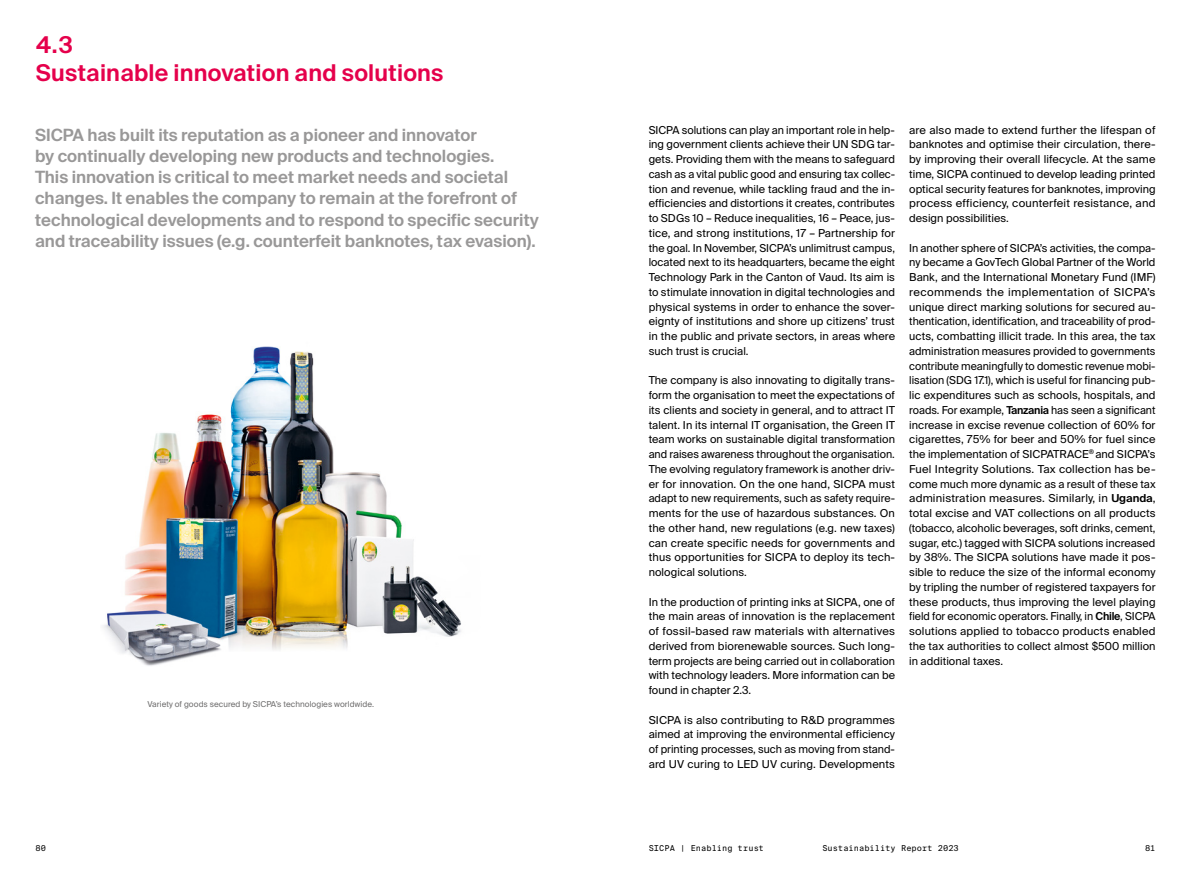
<style>
.page{position:relative;width:1191px;height:886px;background:#fff}
.page>*{position:absolute;margin:0;border:0;box-sizing:border-box;transform-origin:0 0}
.t1{font:600 23.12px/27.5px "Suisse Intl";letter-spacing:.01em;color:#e5004b}
.t2{font:600 16.88px/21.2px "Suisse Intl";color:#999898}
.t3{font:11px/14.8px "Suisse Intl";letter-spacing:.005em;color:#000;text-align:justify}
.t4{font:8.12px "Suisse Intl";letter-spacing:.005em;color:#706f6f}
.t5{font:8.12px "Suisse Intl Mono";color:#000}
.s1{font-weight:600}
</style>
<div class="page">
<img style="left:103px;top:346px;width:358px;height:320px">
<h1 class="t1" style="left:36px;top:32px;width:409px">4.3<br>Sustainable innovation and solutions</h1>
<p class="t2" style="left:35px;top:124px;width:505px">SICPA has built its reputation as a pioneer and innovator<br>by continually developing new products and technologies.<br>This innovation is critical to meet market needs and societal changes. It enables the company to remain at the forefront of technological developments and to respond to specific security and traceability issues (e.g. counterfeit banknotes, tax evasion).</p>
<p class="t3" style="left:648px;top:122px;width:248px">SICPA solutions can play an important role in help&shy;ing government clients achieve their UN SDG tar&shy;gets. Providing them with the means to safeguard cash as a vital public good and ensuring tax collec&shy;tion and revenue, while tackling fraud and the in&shy;efficiencies and distortions it creates, contributes to SDGs 10 – Reduce inequalities, 16 – Peace, jus&shy;tice, and strong institutions, 17 – Partnership for the goal. In November, SICPA’s unlimitrust campus, located next to its headquarters, became the eight Technology Park in the Canton of Vaud. Its aim is to stimulate innovation in digital technologies and physical systems in order to enhance the sover&shy;eignty of institutions and shore up citizens’ trust in the public and private sectors, in areas where such trust is crucial.</p>
<p class="t3" style="left:648px;top:373px;width:248px">The company is also innovating to digitally trans&shy;form the organisation to meet the expectations of its clients and society in general, and to attract IT talent. In its internal IT organisation, the Green IT team works on sustainable digital transformation and raises awareness throughout the organisation.<br>The evolving regulatory framework is another driv&shy;er for innovation. On the one hand, SICPA must adapt to new requirements, such as safety require&shy;ments for the use of hazardous substances. On the other hand, new regulations (e.g. new taxes) can create specific needs for governments and thus opportunities for SICPA to deploy its tech&shy;nological solutions.</p>
<p class="t3" style="left:648px;top:594px;width:248px">In the production of printing inks at SICPA, one of the main areas of innovation is the replacement of fossil-based raw materials with alternatives derived from biorenewable sources. Such long&shy;term projects are being carried out in collaboration with technology leaders. More information can be found in chapter 2.3.</p>
<p class="t3" style="left:648px;top:712px;width:248px">SICPA is also contributing to R&amp;D programmes aimed at improving the environmental efficiency of printing processes, such as moving from stand&shy;ard UV curing to LED UV curing. Developments</p>
<p class="t4" style="left:147px;top:700px;width:228px">Variety of goods secured by SICPA’s technologies worldwide.</p>
<p class="t3" style="left:909px;top:122px;width:248px">are also made to extend further the lifespan of banknotes and optimise their circulation, there&shy;by improving their overall lifecycle. At the same time, SICPA continued to develop leading printed optical security features for banknotes, improving process efficiency, counterfeit resistance, and design possibilities.</p>
<p class="t3" style="left:909px;top:240px;width:248px">In another sphere of SICPA’s activities, the compa&shy;ny became a GovTech Global Partner of the World Bank, and the International Monetary Fund (IMF) recommends the implementation of SICPA’s unique direct marking solutions for secured au&shy;thentication, identification, and traceability of prod&shy;ucts, combatting illicit trade. In this area, the tax administration measures provided to governments contribute meaningfully to domestic revenue mobi&shy;lisation (SDG 17.1), which is useful for financing pub&shy;lic expenditures such as schools, hospitals, and roads. For example, <span class="s1">Tanzania</span> has seen a significant increase in excise revenue collection of 60% for cigarettes, 75% for beer and 50% for fuel since the implementation of SICPATRACE<sup>®</sup> and SICPA’s Fuel Integrity Solutions. Tax collection has be&shy;come much more dynamic as a result of these tax administration measures. Similarly, in <span class="s1">Uganda</span>, total excise and VAT collections on all products (tobacco, alcoholic beverages, soft drinks, cement, sugar, etc.) tagged with SICPA solutions increased by 38%. The SICPA solutions have made it pos&shy;sible to reduce the size of the informal economy by tripling the number of registered taxpayers for these products, thus improving the level playing field for economic operators. Finally, in <span class="s1">Chile</span>, SICPA solutions applied to tobacco products enabled the tax authorities to collect almost $500 million in additional taxes.</p>
<p class="t5" style="left:35px;top:843px;width:12px">80</p>
<p class="t5" style="left:648px;top:843px;width:117px">SICPA | Enabling trust</p>
<p class="t5" style="left:822px;top:843px;width:138px">Sustainability Report 2023</p>
<p class="t5" style="left:1145px;top:843px;width:12px">81</p>
</div>
